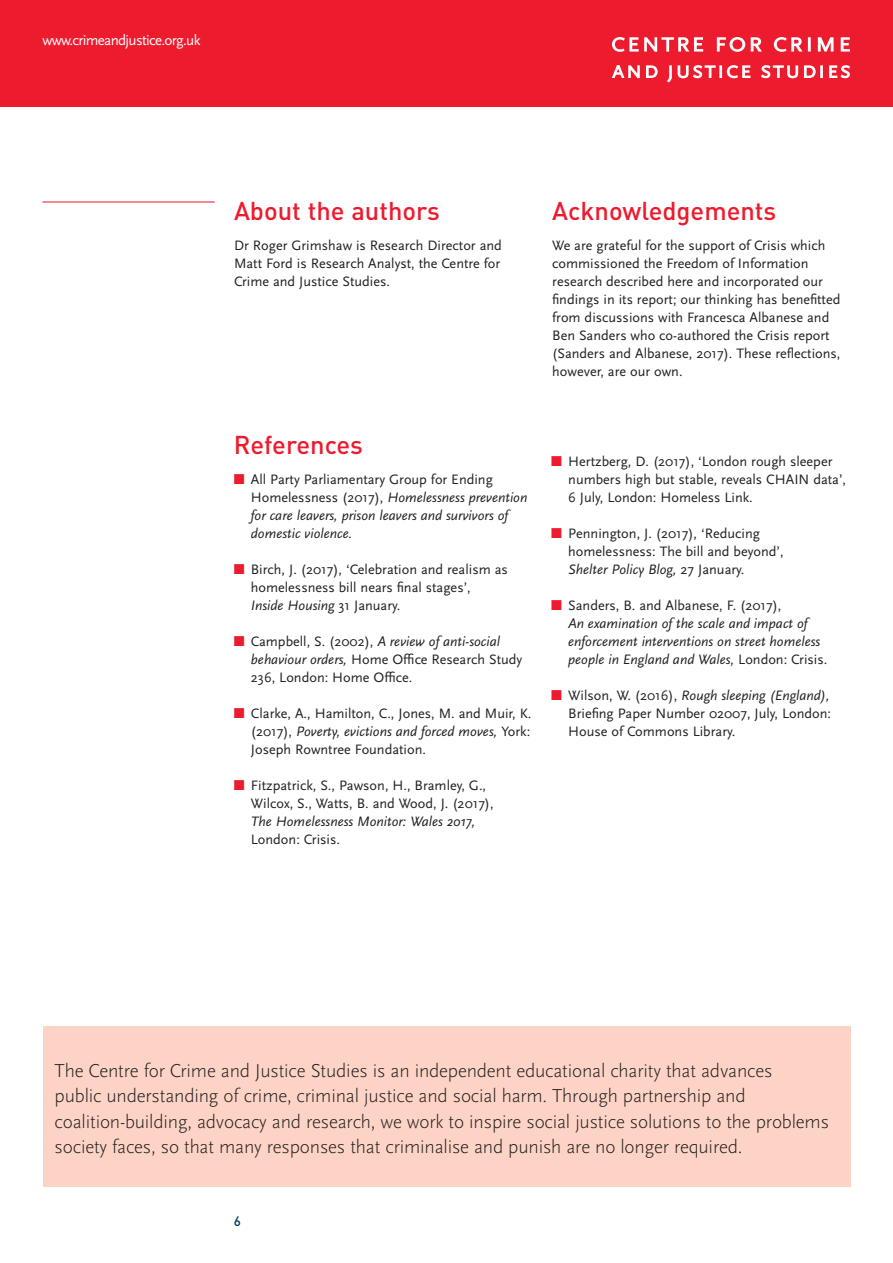
<style>
.page{position:relative;width:893px;height:1263px;background:#fff}
.page>*{position:absolute;margin:0;border:0;box-sizing:border-box;transform-origin:0 0}
.t1{font:500 25.5px "DIN Pro";color:#ed1b2e}
.t2{font:300 19.5px/25.5px "Scala Sans Pro";letter-spacing:-.01em;color:#231f20}
.t3{font:15px "Scala Sans Pro";letter-spacing:-.045em;color:#fff}
.t4{font:14.25px/18px "Scala Sans Pro";color:#231f20}
.t5{font:italic 14.25px/18px "Scala Sans Pro";color:#231f20}
.t6{font:500 13.5px "DIN Pro";color:#003a63}
.s1{color:#ed1b2e}
.s2{font-style:normal}
.s3{font-style:italic}
</style>
<div class="page">
<div style="left:0;top:0;width:893px;height:106px;background:#ed1b2e"></div>
<svg style="left:612px;top:65px;width:28px;height:13px"></svg>
<svg style="left:646px;top:65px;width:12px;height:13px"></svg>
<svg style="left:667px;top:65px;width:5px;height:17px"></svg>
<svg style="left:678px;top:65px;width:72px;height:13px"></svg>
<svg style="left:761px;top:65px;width:37px;height:13px"></svg>
<svg style="left:804px;top:65px;width:19px;height:13px"></svg>
<svg style="left:829px;top:65px;width:21px;height:13px"></svg>
<svg style="left:612px;top:37px;width:91px;height:15px"></svg>
<svg style="left:717px;top:37px;width:28px;height:15px"></svg>
<svg style="left:751px;top:37px;width:11px;height:15px"></svg>
<svg style="left:774px;top:37px;width:28px;height:15px"></svg>
<svg style="left:808px;top:37px;width:3px;height:15px"></svg>
<svg style="left:818px;top:37px;width:15px;height:15px"></svg>
<svg style="left:841px;top:37px;width:9px;height:15px"></svg>
<hr style="left:43px;top:201px;width:172px;height:1px;background:#ed1b2e">
<div style="left:43px;top:1026px;width:807px;height:160px;background:#fcd3c4"></div>
<p class="t3" style="left:43px;top:34px;width:159px">www.crimeandjustice.org.uk</p>
<h1 class="t1" style="left:234px;top:202px;width:207px">About the authors</h1>
<p class="t4" style="left:234px;top:238px;width:269px;text-align:justify">Dr Roger Grimshaw is Research Director and Matt Ford is Research Analyst, the Centre for Crime and Justice Studies.</p>
<h1 class="t1" style="left:552px;top:202px;width:226px">Acknowledgements</h1>
<p class="t4" style="left:552px;top:238px;width:290px">We are grateful for the support of Crisis which commissioned the Freedom of Information research described here and incorporated our findings in its report; our thinking has benefitted from discussions with Francesca Albanese and Ben Sanders who co-authored the Crisis report (Sanders and Albanese, 2017). These reflections, however, are our own.</p>
<h1 class="t1" style="left:234px;top:436px;width:131px">References</h1>
<p class="t5" style="left:251px;top:472px;width:278px;text-indent:-17px"><span class="s1">■</span> <span class="s2">All Party Parliamentary Group for Ending Homelessness (2017),</span> Homelessness prevention for care leavers, prison leavers and survivors of domestic violence.</p>
<p class="t4" style="left:251px;top:562px;width:258px;text-indent:-17px"><span class="s1">■</span> Birch, J. (2017), ‘Celebration and realism as homelessness bill nears final stages’,<br><span class="s3">Inside Housing</span> 31 January.</p>
<p class="t4" style="left:251px;top:634px;width:273px;text-indent:-17px"><span class="s1">■</span> Campbell, S. (2002), <span class="s3">A review of anti-social behaviour orders,</span> Home Office Research Study<br>236, London: Home Office.</p>
<p class="t4" style="left:251px;top:706px;width:282px;text-align:justify;text-indent:-17px"><span class="s1">■</span> Clarke, A., Hamilton, C., Jones, M. and Muir, K. (2017), <span class="s3">Poverty, evictions and forced moves,</span> York:<br>Joseph Rowntree Foundation.</p>
<p class="t4" style="left:251px;top:778px;width:244px;text-indent:-17px"><span class="s1">■</span> Fitzpatrick, S., Pawson, H., Bramley, G.,<br>Wilcox, S., Watts, B. and Wood, J. (2017),</p>
<p class="t5" style="left:251px;top:814px;width:226px">The Homelessness Monitor: Wales 2017,</p>
<p class="t4" style="left:251px;top:832px;width:91px">London: Crisis.</p>
<p class="t4" style="left:568px;top:454px;width:279px;text-indent:-17px"><span class="s1">■</span> Hertzberg, D. (2017), ‘London rough sleeper numbers high but stable, reveals CHAIN data’,<br>6 July, London: Homeless Link.</p>
<p class="t4" style="left:568px;top:526px;width:217px;text-indent:-17px"><span class="s1">■</span> Pennington, J. (2017), ‘Reducing homelessness: The bill and beyond’,<br><span class="s3">Shelter Policy Blog,</span> 27 January.</p>
<p class="t5" style="left:568px;top:598px;width:261px;text-indent:-17px"><span class="s1">■</span> <span class="s2">Sanders, B. and Albanese, F. (2017),<br></span>An examination of the scale and impact of enforcement interventions on street homeless people in England and Wales, <span class="s2">London: Crisis.</span></p>
<p class="t4" style="left:568px;top:688px;width:264px;text-align:justify;text-indent:-17px"><span class="s1">■</span> Wilson, W. (2016), <span class="s3">Rough sleeping (England), </span>Briefing Paper Number 02007, July, London:<br>House of Commons Library.</p>
<p class="t2" style="left:55px;top:1059px;width:776px">The Centre for Crime and Justice Studies is an independent educational charity that advances<br>public understanding of crime, criminal justice and social harm. Through partnership and coalition-building, advocacy and research, we work to inspire social justice solutions to the problems society faces, so that many responses that criminalise and punish are no longer required.</p>
<p class="t6" style="left:234px;top:1216px;width:9px">6</p>
</div>
